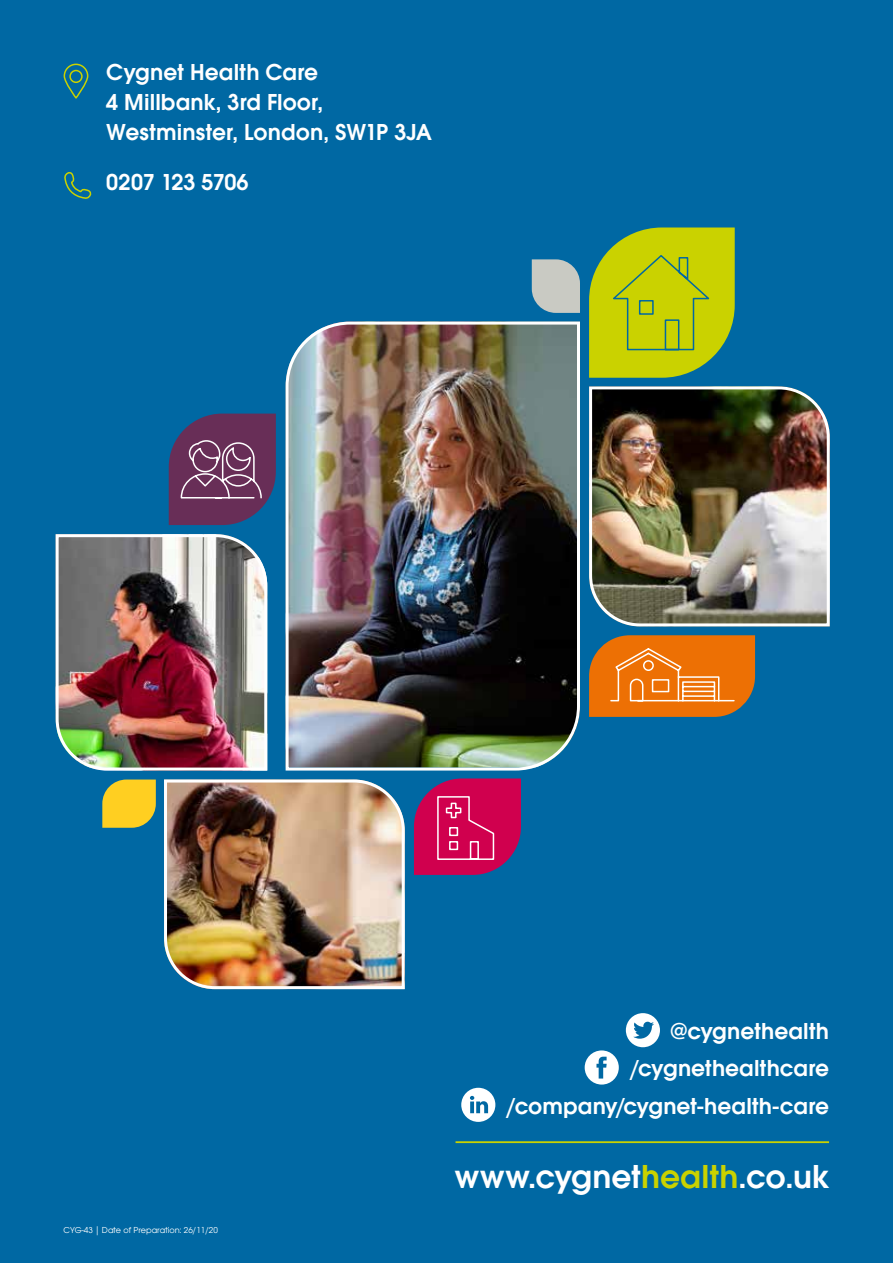
<style>
.page{position:relative;width:893px;height:1263px;background:#0068a3}
.page>*{position:absolute;margin:0;border:0;box-sizing:border-box;transform-origin:0 0}
.t1{font:600 34.5px "Avant Garde ITC";letter-spacing:.005em;color:#fff}
.t2{font:600 24px/30px "Avant Garde ITC";letter-spacing:.005em;color:#fff}
.t3{font:9px "Avant Garde ITC";color:#fff}
.s1{color:#cad200}
</style>
<div class="page">
<div style="left:461px;top:1088px;width:34px;height:34px;background:#fff;border-radius:50%"></div>
<svg style="left:470px;top:1096px;width:18px;height:17px"></svg>
<div style="left:585px;top:1050px;width:34px;height:34px;background:#fff;border-radius:50%"></div>
<svg style="left:596px;top:1057px;width:11px;height:21px"></svg>
<div style="left:626px;top:1013px;width:34px;height:34px;background:#fff;border-radius:50%"></div>
<svg style="left:633px;top:1022px;width:21px;height:17px"></svg>
<hr style="left:455px;top:1141px;width:374px;height:2px;background:#cad200">
<svg style="left:63px;top:63px;width:26px;height:36px"></svg>
<svg style="left:64px;top:172px;width:28px;height:27px"></svg>
<img style="left:285px;top:321px;width:295px;height:450px">
<img style="left:589px;top:386px;width:241px;height:241px">
<img style="left:164px;top:779px;width:241px;height:211px">
<img style="left:55px;top:534px;width:213px;height:237px">
<svg style="left:532px;top:259px;width:48px;height:54px;background:#b4bfbf"></svg>
<svg style="left:102px;top:779px;width:54px;height:49px;background:#e0c230"></svg>
<svg style="left:414px;top:778px;width:107px;height:97px;background:#bd1860"></svg>
<svg style="left:589px;top:227px;width:146px;height:151px;background:#acc217"></svg>
<svg style="left:169px;top:414px;width:107px;height:111px;background:#68426a"></svg>
<svg style="left:589px;top:635px;width:166px;height:82px;background:#e07a1f"></svg>
<p class="t2" style="left:106px;top:57px;width:327px">Cygnet Health Care<br>4 Millbank, 3rd Floor,<br>Westminster, London, SW1P 3JA</p>
<p class="t2" style="left:106px;top:167px;width:144px">0207 123 5706</p>
<p class="t3" style="left:64px;top:1225px;width:156px">CYG-43 | Date of Preparation: 26/11/20</p>
<p class="t2" style="left:670px;top:1016px;width:161px">@cygnethealth</p>
<p class="t2" style="left:630px;top:1053px;width:201px">/cygnethealthcare</p>
<p class="t2" style="left:506px;top:1091px;width:324px">/company/ cygnet-health-care</p>
<h1 class="t1" style="left:455px;top:1157px;width:376px">www.cygnet<span class="s1">health</span>.co.uk</h1>
</div>
